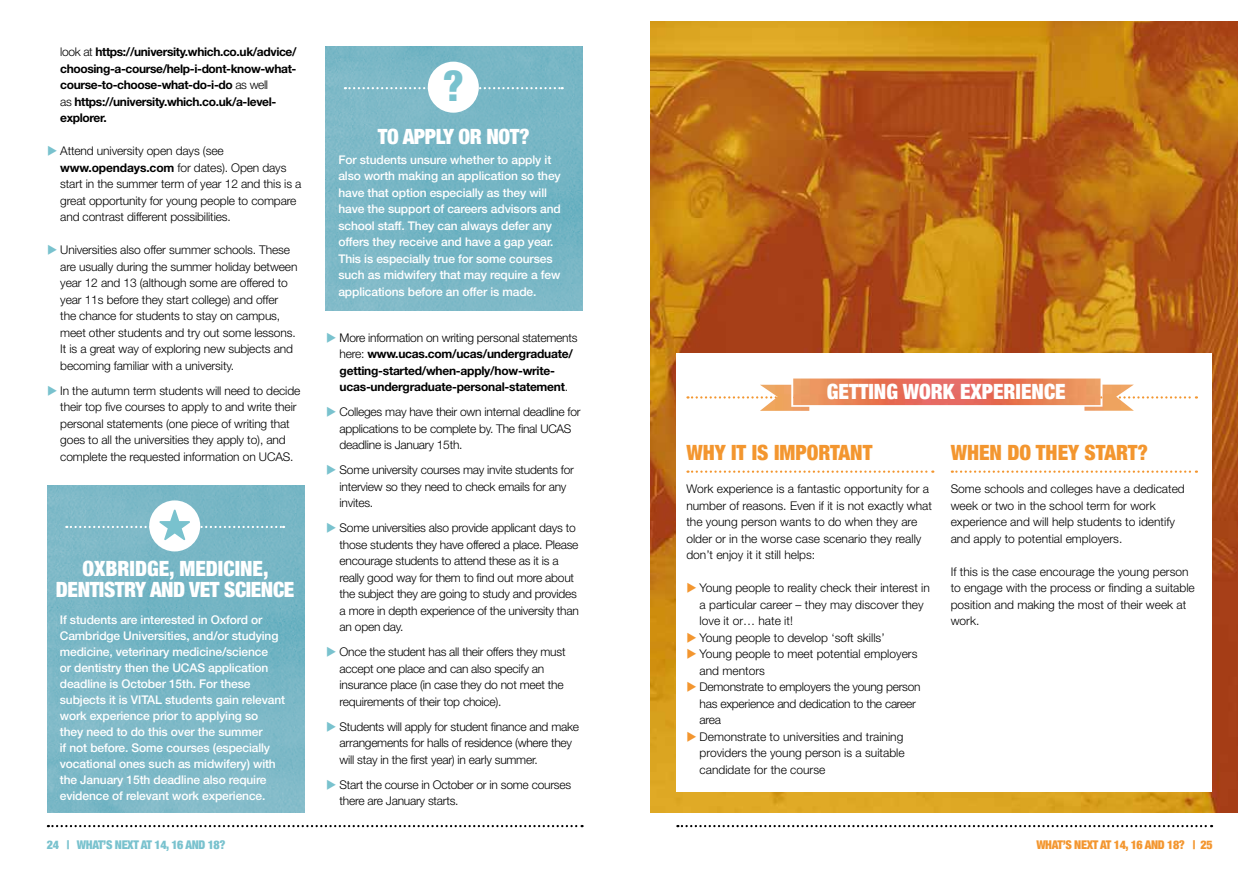
<style>
.page{position:relative;width:1259px;height:893px;background:#fff}
.page>*{position:absolute;margin:0;border:0;box-sizing:border-box;transform-origin:0 0}
.t1{font:900 condensed 42px "Helvetica Neue";color:#79c2ce}
.t2{font:900 condensed 21px/21px "Helvetica Neue";letter-spacing:-.02em;color:#fff;text-align:center}
.t3{font:900 condensed 21px "Helvetica Neue";color:#f3962f}
.t4{font:900 condensed 21px "Helvetica Neue";color:#fff}
.t5{font:300 12px/16.5px "Helvetica Neue LT Std";letter-spacing:-.01em;color:#000}
.t6{font:500 12px/16px "Helvetica Neue LT Std";letter-spacing:-.01em;color:#fff}
.t7{font:700 12px/16.5px "Helvetica Neue LT Std";letter-spacing:-.03em;color:#000}
.t8{font:900 condensed 12px "Helvetica Neue";letter-spacing:-.03em;color:#79c2ce}
.t9{font:900 condensed 12px "Helvetica Neue";letter-spacing:-.03em;color:#f3962f}
.s1{font-weight:300}
.s2{color:#79c2ce}
.s3{font-weight:700}
.s4{color:#f3962f}
</style>
<div class="page">
<img style="left:651px;top:21px;width:586px;height:792px">
<svg style="left:677px;top:825px;width:535px;height:2px"></svg>
<svg style="left:48px;top:825px;width:534px;height:2px"></svg>
<div style="left:676px;top:353px;width:536px;height:438px;background:#fff"></div>
<svg style="left:687px;top:396px;width:510px;height:3px"></svg>
<img style="left:760px;top:378px;width:373px;height:33px">
<svg style="left:687px;top:470px;width:246px;height:3px"></svg>
<svg style="left:952px;top:470px;width:245px;height:3px"></svg>
<img style="left:47px;top:486px;width:257px;height:327px">
<div style="left:149px;top:500px;width:51px;height:51px;background:#fff;border-radius:50%"></div>
<svg style="left:66px;top:510px;width:218px;height:30px"></svg>
<img style="left:326px;top:47px;width:257px;height:263px">
<svg style="left:345px;top:87px;width:218px;height:2px"></svg>
<div style="left:428px;top:62px;width:51px;height:51px;background:#fff;border-radius:50%"></div>
<p class="t7" style="left:60px;top:43px;width:238px"><span class="s1">look at</span> https://university.which.co.uk/advice/ choosing-a-course/help-i-dont-know-what&shy;course-to-choose-what-do-i-do <span class="s1">as well<br>as</span> https://university.which.co.uk/a-level&shy;explorer.</p>
<p class="t5" style="left:60px;top:142px;width:243px;text-indent:-13px"><span class="s2">◆</span> Attend university open days (see <span class="s3">www.opendays.com</span> for dates). Open days start in the summer term of year 12 and this is a great opportunity for young people to compare and contrast different possibilities.</p>
<p class="t5" style="left:60px;top:241px;width:239px;text-indent:-13px"><span class="s2">◆</span> Universities also offer summer schools. These are usually during the summer holiday between year 12 and 13 (although some are offered to year 11s before they start college) and offer<br>the chance for students to stay on campus, meet other students and try out some lessons.<br>It is a great way of exploring new subjects and becoming familiar with a university.</p>
<p class="t5" style="left:60px;top:382px;width:242px;text-indent:-13px"><span class="s2">◆</span> In the autumn term students will need to decide their top five courses to apply to and write their personal statements (one piece of writing that goes to all the universities they apply to), and complete the requested information on UCAS.</p>
<h2 class="t2" style="left:56px;top:557px;width:240px">OXBRIDGE, MEDICINE,<br>DENTISTRY AND VET SCIENCE</h2>
<p class="t6" style="left:60px;top:611px;width:227px">If students are interested in Oxford or Cambridge Universities, and/or studying medicine, veterinary medicine/science<br>or dentistry then the UCAS application deadline is October 15th. For these subjects it is VITAL students gain relevant work experience prior to applying so<br>they need to do this over the summer<br>if not before. Some courses (especially vocational ones such as midwifery) with the January 15th deadline also require evidence of relevant work experience.</p>
<h1 class="t1" style="left:443px;top:52px;width:22px">?</h1>
<h2 class="t2" style="left:378px;top:125px;width:153px">TO APPLY OR NOT?</h2>
<p class="t6" style="left:338px;top:151px;width:224px;line-height:16.5px">For students unsure whether to apply it also worth making an application so they have that option especially as they will have the support of careers advisors and school staff. They can always defer any offers they receive and have a gap year.<br>This is especially true for some courses such as midwifery that may require a few applications before an offer is made.</p>
<p class="t7" style="left:340px;top:329px;width:239px;text-indent:-13px"><span class="s2">◆</span> <span class="s1">More information on writing personal statements here:</span> www.ucas.com/ucas/undergraduate/ getting-started/when-apply/how-write&shy;ucas-undergraduate-personal-statement<span class="s1">.</span></p>
<p class="t5" style="left:340px;top:404px;width:242px;text-indent:-13px"><span class="s2">◆</span> Colleges may have their own internal deadline for applications to be complete by. The final UCAS deadline is January 15th.</p>
<p class="t5" style="left:340px;top:462px;width:236px;text-indent:-13px"><span class="s2">◆</span> Some university courses may invite students for interview so they need to check emails for any invites.</p>
<p class="t5" style="left:340px;top:520px;width:241px;text-indent:-13px"><span class="s2">◆</span> Some universities also provide applicant days to those students they have offered a place. Please encourage students to attend these as it is a really good way for them to find out more about the subject they are going to study and provides a more in depth experience of the university than an open day.</p>
<p class="t5" style="left:340px;top:644px;width:227px;text-indent:-13px"><span class="s2">◆</span> Once the student has all their offers they must accept one place and can also specify an insurance place (in case they do not meet the requirements of their top choice).</p>
<p class="t5" style="left:340px;top:718px;width:241px;text-indent:-13px"><span class="s2">◆</span> Students will apply for student finance and make arrangements for halls of residence (where they will stay in the first year) in early summer.</p>
<p class="t5" style="left:340px;top:776px;width:233px;text-indent:-13px"><span class="s2">◆</span> Start the course in October or in some courses there are January starts.</p>
<h2 class="t4" style="left:827px;top:375px;width:240px">GETTING WORK EXPERIENCE</h2>
<h2 class="t3" style="left:686px;top:435px;width:187px">WHY IT IS IMPORTANT</h2>
<p class="t5" style="left:686px;top:480px;width:247px">Work experience is a fantastic opportunity for a number of reasons. Even if it is not exactly what the young person wants to do when they are older or in the worse case scenario they really don’t enjoy it it still helps:</p>
<p class="t5" style="left:699px;top:579px;width:232px;text-indent:-13px"><span class="s4">◆</span> Young people to reality check their interest in a particular career – they may discover they love it or… hate it!</p>
<p class="t5" style="left:686px;top:629px;width:200px"><span class="s4">◆</span> Young people to develop ‘soft skills’</p>
<p class="t5" style="left:699px;top:645px;width:219px;text-indent:-13px"><span class="s4">◆</span> Young people to meet potential employers and mentors</p>
<p class="t5" style="left:699px;top:678px;width:223px;text-indent:-13px"><span class="s4">◆</span> Demonstrate to employers the young person has experience and dedication to the career area</p>
<p class="t5" style="left:699px;top:728px;width:207px;text-align:justify;text-indent:-13px"><span class="s4">◆</span> Demonstrate to universities and training providers the young person is a suitable candidate for the course</p>
<h2 class="t3" style="left:950px;top:435px;width:199px">WHEN DO THEY START?</h2>
<p class="t5" style="left:950px;top:480px;width:236px">Some schools and colleges have a dedicated week or two in the school term for work experience and will help students to identify and apply to potential employers.</p>
<p class="t5" style="left:950px;top:563px;width:246px">If this is the case encourage the young person to engage with the process or finding a suitable position and making the most of their week at work.</p>
<p class="t8" style="left:47px;top:835px;width:180px">24 | WHAT’S NEXT AT 14, 16 AND 18?</p>
<p class="t9" style="left:1036px;top:835px;width:178px">WHAT’S NEXT AT 14, 16 AND 18? | 25</p>
</div>
